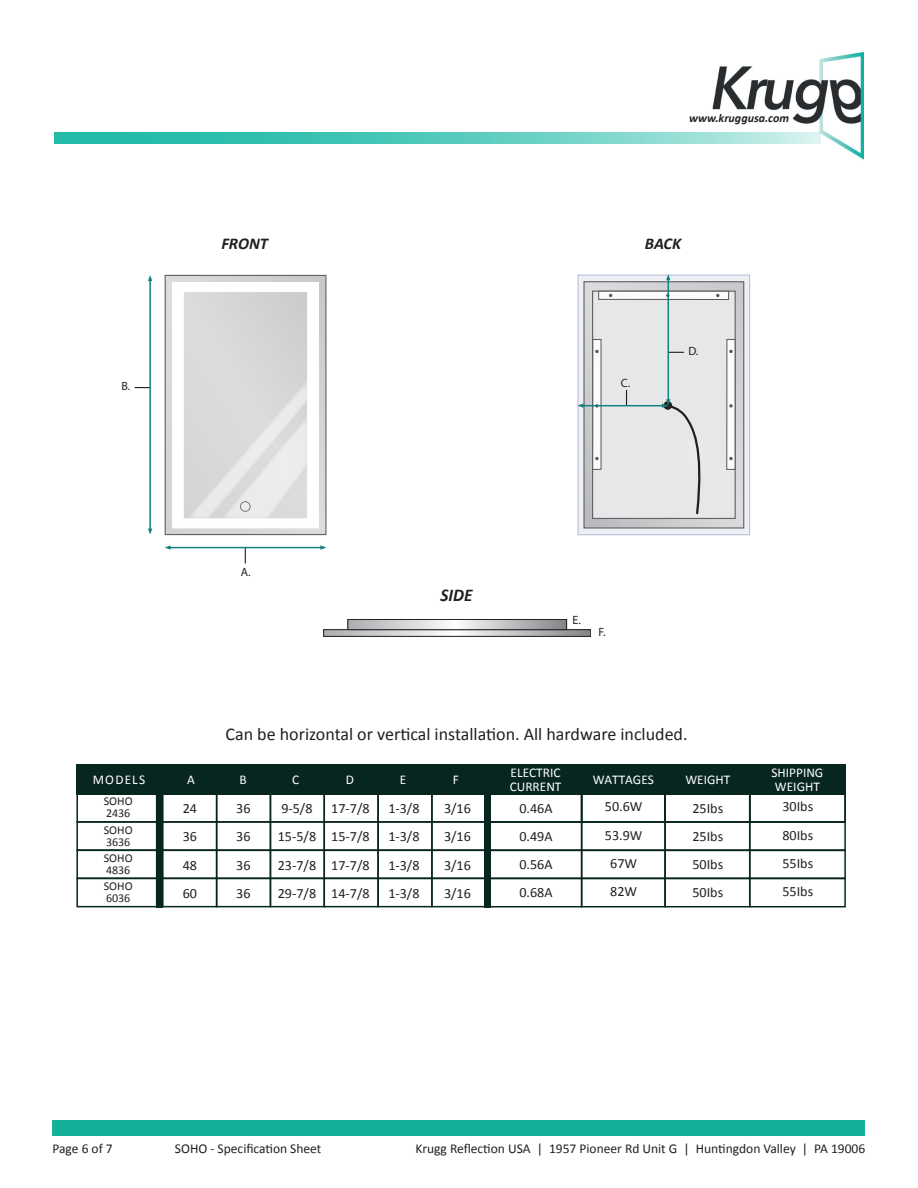
<style>
.page{position:relative;width:918px;height:1188px;background:#fff}
.page>*{position:absolute;margin:0;border:0;box-sizing:border-box;transform-origin:0 0}
.t1{font:18px "Calibri";color:#231f20}
.t2{font:italic 700 18px "Calibri";color:#231f20;scale:.96 1}
.t3{font:italic 700 16.5px "Calibri";color:#231f20}
.t4{font:14.1px "Calibri";color:#231f20}
.t5{font:13.5px "Calibri";color:#231f20}
.t6{font:13.35px/13.5px "Calibri";color:#fff}
.t7{font:12px/12px "Calibri";color:#231f20}
.t8{font:italic 700 12px "Calibri";color:#231f20}
.t9{font:12px "Myriad Pro";color:#231f20}
</style>
<div class="page">
<svg style="left:578px;top:275px;width:172px;height:260px;fill:#eeeff5"></svg>
<hr style="left:169px;top:547px;width:153px;height:1px;background:#148080">
<svg style="left:320px;top:545px;width:6px;height:5px"></svg>
<svg style="left:165px;top:545px;width:6px;height:5px"></svg>
<hr style="left:149px;top:279px;width:2px;height:251px;background:#148080">
<svg style="left:148px;top:529px;width:4px;height:6px"></svg>
<svg style="left:148px;top:275px;width:4px;height:6px"></svg>
<svg style="left:165px;top:275px;width:161px;height:260px"></svg>
<img style="left:712px;top:52px;width:152px;height:108px">
<svg style="left:54px;top:132px;width:766px;height:11px"></svg>
<div style="left:52px;top:1120px;width:813px;height:16px;background:#15b098"></div>
<div style="left:76px;top:764px;width:770px;height:31px;background:#07261f"></div>
<div style="left:76px;top:793px;width:81px;height:30px;border:2px solid #07261f"></div>
<div style="left:76px;top:821px;width:81px;height:30px;border:2px solid #07261f"></div>
<div style="left:581px;top:793px;width:85px;height:30px;border:2px solid #07261f"></div>
<div style="left:489px;top:821px;width:93px;height:30px;border:2px solid #07261f"></div>
<div style="left:581px;top:821px;width:85px;height:30px;border:2px solid #07261f"></div>
<div style="left:664px;top:793px;width:86px;height:30px;border:2px solid #07261f"></div>
<div style="left:749px;top:793px;width:97px;height:30px;border:2px solid #07261f"></div>
<div style="left:664px;top:821px;width:86px;height:30px;border:2px solid #07261f"></div>
<div style="left:749px;top:821px;width:97px;height:30px;border:2px solid #07261f"></div>
<div style="left:162px;top:793px;width:55px;height:30px;border:2px solid #07261f"></div>
<div style="left:216px;top:793px;width:55px;height:30px;border:2px solid #07261f"></div>
<div style="left:270px;top:793px;width:55px;height:30px;border:2px solid #07261f"></div>
<div style="left:377px;top:793px;width:56px;height:30px;border:2px solid #07261f"></div>
<div style="left:431px;top:793px;width:55px;height:30px;border:2px solid #07261f"></div>
<div style="left:162px;top:821px;width:55px;height:30px;border:2px solid #07261f"></div>
<div style="left:216px;top:821px;width:55px;height:30px;border:2px solid #07261f"></div>
<div style="left:270px;top:821px;width:55px;height:30px;border:2px solid #07261f"></div>
<div style="left:324px;top:821px;width:55px;height:30px;border:2px solid #07261f"></div>
<div style="left:377px;top:821px;width:56px;height:30px;border:2px solid #07261f"></div>
<div style="left:431px;top:821px;width:55px;height:30px;border:2px solid #07261f"></div>
<div style="left:76px;top:849px;width:81px;height:30px;border:2px solid #07261f"></div>
<div style="left:489px;top:849px;width:93px;height:30px;border:2px solid #07261f"></div>
<div style="left:581px;top:849px;width:85px;height:30px;border:2px solid #07261f"></div>
<div style="left:664px;top:849px;width:86px;height:30px;border:2px solid #07261f"></div>
<div style="left:749px;top:849px;width:97px;height:30px;border:2px solid #07261f"></div>
<div style="left:162px;top:849px;width:55px;height:30px;border:2px solid #07261f"></div>
<div style="left:216px;top:849px;width:55px;height:30px;border:2px solid #07261f"></div>
<div style="left:270px;top:849px;width:55px;height:30px;border:2px solid #07261f"></div>
<div style="left:324px;top:849px;width:55px;height:30px;border:2px solid #07261f"></div>
<div style="left:377px;top:849px;width:56px;height:30px;border:2px solid #07261f"></div>
<div style="left:431px;top:849px;width:55px;height:30px;border:2px solid #07261f"></div>
<div style="left:76px;top:877px;width:81px;height:30px;border:2px solid #07261f"></div>
<div style="left:489px;top:877px;width:93px;height:30px;border:2px solid #07261f"></div>
<div style="left:581px;top:877px;width:85px;height:30px;border:2px solid #07261f"></div>
<div style="left:664px;top:877px;width:86px;height:30px;border:2px solid #07261f"></div>
<div style="left:749px;top:877px;width:97px;height:30px;border:2px solid #07261f"></div>
<div style="left:162px;top:877px;width:55px;height:30px;border:2px solid #07261f"></div>
<div style="left:216px;top:877px;width:55px;height:30px;border:2px solid #07261f"></div>
<div style="left:270px;top:877px;width:55px;height:30px;border:2px solid #07261f"></div>
<div style="left:324px;top:877px;width:55px;height:30px;border:2px solid #07261f"></div>
<div style="left:377px;top:877px;width:56px;height:30px;border:2px solid #07261f"></div>
<div style="left:431px;top:877px;width:55px;height:30px;border:2px solid #07261f"></div>
<div style="left:157px;top:764px;width:6px;height:143px;background:#07261f"></div>
<div style="left:485px;top:764px;width:6px;height:144px;background:#07261f"></div>
<svg style="left:245px;top:548px;width:1px;height:15px"></svg>
<svg style="left:135px;top:387px;width:15px;height:1px"></svg>
<svg style="left:578px;top:274px;width:166px;height:254px"></svg>
<svg style="left:326px;top:632px;width:263px;height:3px"></svg>
<div style="left:324px;top:630px;width:267px;height:7px;border:1px solid #231f20"></div>
<svg style="left:350px;top:621px;width:215px;height:7px"></svg>
<div style="left:348px;top:619px;width:219px;height:11px;border:1px solid #231f20"></div>
<p class="t8" style="left:689px;top:110px;width:101px">www.kruggusa.com</p>
<p class="t3" style="left:221px;top:233px;width:48px">FRONT</p>
<p class="t3" style="left:645px;top:233px;width:38px">BACK</p>
<p class="t9" style="left:122px;top:379px;width:10px">B.</p>
<p class="t9" style="left:621px;top:375px;width:11px">C.</p>
<p class="t9" style="left:688px;top:344px;width:12px">D.</p>
<p class="t9" style="left:241px;top:565px;width:11px">A.</p>
<p class="t2" style="left:441px;top:584px;width:35px">SIDE</p>
<p class="t9" style="left:573px;top:613px;width:10px">E.</p>
<p class="t9" style="left:599px;top:625px;width:9px">F.</p>
<p class="t1" style="left:226px;top:723px;width:464px">Can be horizontal or vertical installation. All hardware included.</p>
<p class="t6" style="left:93px;top:772px;width:54px">MODELS</p>
<p class="t6" style="left:187px;top:772px;width:9px">A</p>
<p class="t6" style="left:240px;top:772px;width:9px">B</p>
<p class="t6" style="left:292px;top:772px;width:9px">C</p>
<p class="t6" style="left:346px;top:772px;width:10px">D</p>
<p class="t6" style="left:400px;top:772px;width:8px">E</p>
<p class="t6" style="left:453px;top:772px;width:8px">F</p>
<p class="t6" style="left:510px;top:765px;width:53px">ELECTRIC<br>CURRENT</p>
<p class="t6" style="left:593px;top:772px;width:63px">WATTAGES</p>
<p class="t6" style="left:685px;top:772px;width:46px">WEIGHT</p>
<p class="t6" style="left:771px;top:765px;width:53px">SHIPPING<br>WEIGHT</p>
<p class="t7" style="left:104px;top:795px;width:30px">SOHO<br>2436</p>
<p class="t4" style="left:183px;top:799px;width:16px">24</p>
<p class="t4" style="left:236px;top:799px;width:16px">36</p>
<p class="t4" style="left:281px;top:799px;width:33px">9-5/8</p>
<p class="t4" style="left:331px;top:799px;width:40px">17-7/8</p>
<p class="t4" style="left:388px;top:799px;width:33px">1-3/8</p>
<p class="t4" style="left:444px;top:799px;width:28px">3/16</p>
<p class="t4" style="left:519px;top:799px;width:35px">0.46A</p>
<p class="t4" style="left:605px;top:798px;width:39px">50.6W</p>
<p class="t4" style="left:692px;top:799px;width:32px">25Ibs</p>
<p class="t4" style="left:782px;top:798px;width:32px">30Ibs</p>
<p class="t7" style="left:104px;top:823px;width:30px">SOHO<br>3636</p>
<p class="t4" style="left:183px;top:828px;width:16px">36</p>
<p class="t4" style="left:236px;top:828px;width:16px">36</p>
<p class="t4" style="left:278px;top:828px;width:93px">15-5/8 15-7/8</p>
<p class="t4" style="left:388px;top:828px;width:33px">1-3/8</p>
<p class="t4" style="left:444px;top:828px;width:28px">3/16</p>
<p class="t4" style="left:519px;top:828px;width:35px">0.49A</p>
<p class="t4" style="left:605px;top:826px;width:39px">53.9W</p>
<p class="t4" style="left:692px;top:828px;width:32px">25Ibs</p>
<p class="t4" style="left:782px;top:826px;width:32px">80Ibs</p>
<p class="t7" style="left:104px;top:851px;width:30px">SOHO<br>4836</p>
<p class="t4" style="left:183px;top:856px;width:16px">48</p>
<p class="t4" style="left:236px;top:856px;width:16px">36</p>
<p class="t4" style="left:278px;top:856px;width:93px">23-7/8 17-7/8</p>
<p class="t4" style="left:388px;top:856px;width:33px">1-3/8</p>
<p class="t4" style="left:444px;top:856px;width:28px">3/16</p>
<p class="t4" style="left:519px;top:856px;width:35px">0.56A</p>
<p class="t4" style="left:610px;top:854px;width:28px">67W</p>
<p class="t4" style="left:692px;top:856px;width:32px">50Ibs</p>
<p class="t4" style="left:782px;top:854px;width:32px">55Ibs</p>
<p class="t7" style="left:104px;top:879px;width:30px">SOHO<br>6036</p>
<p class="t4" style="left:183px;top:884px;width:16px">60</p>
<p class="t4" style="left:236px;top:884px;width:16px">36</p>
<p class="t4" style="left:278px;top:884px;width:93px">29-7/8 14-7/8</p>
<p class="t4" style="left:388px;top:884px;width:33px">1-3/8</p>
<p class="t4" style="left:444px;top:884px;width:28px">3/16</p>
<p class="t4" style="left:519px;top:884px;width:35px">0.68A</p>
<p class="t4" style="left:610px;top:882px;width:28px">82W</p>
<p class="t4" style="left:692px;top:884px;width:32px">50Ibs</p>
<p class="t4" style="left:782px;top:882px;width:32px">55Ibs</p>
<p class="t5" style="left:53px;top:1140px;width:62px">Page 6 of 7</p>
<p class="t5" style="left:175px;top:1140px;width:148px">SOHO - Specification Sheet</p>
<p class="t5" style="left:416px;top:1140px;width:451px">Krugg Reflection USA | 1957 Pioneer Rd Unit G | Huntingdon Valley | PA 19006</p>
</div>
